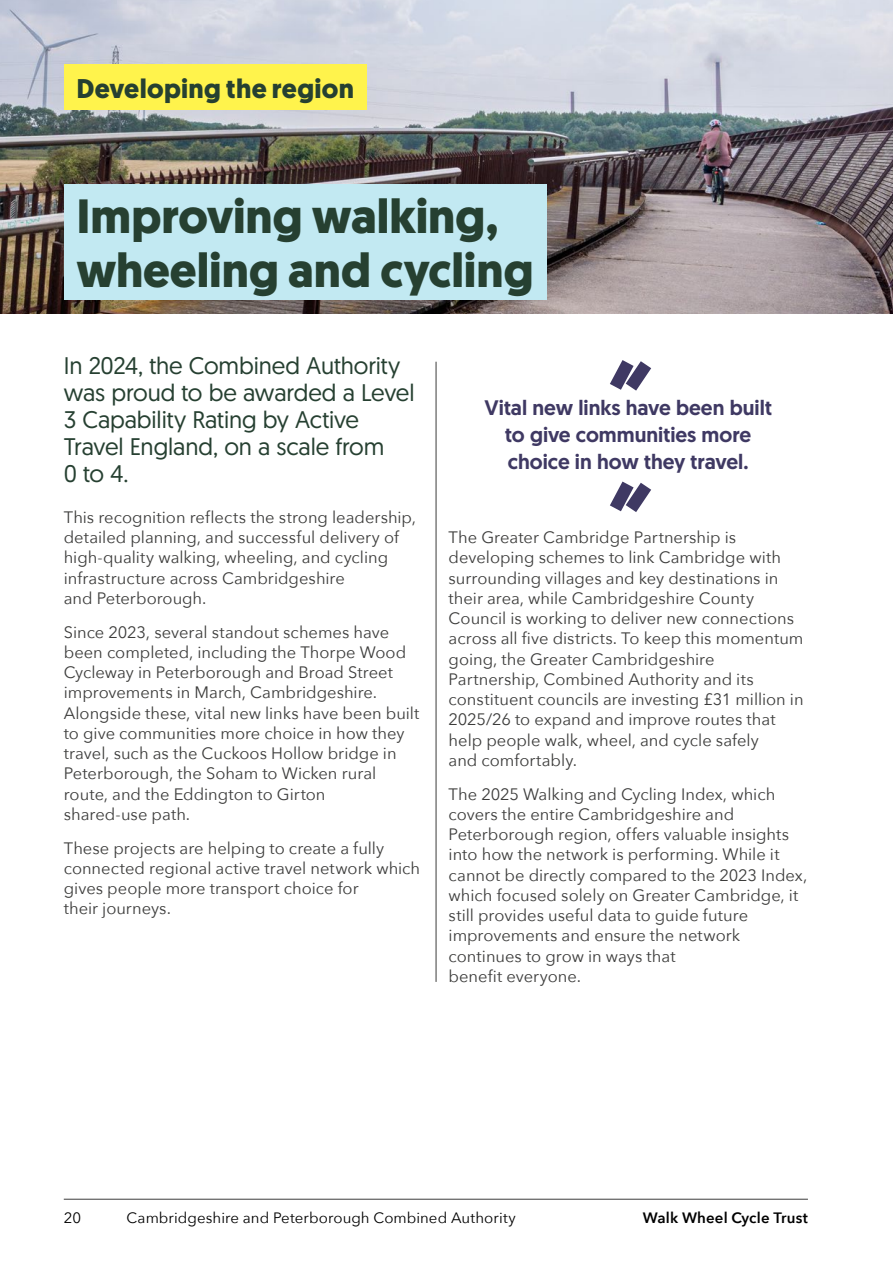
<style>
.page{position:relative;width:893px;height:1263px;background:#fff}
.page>*{position:absolute;margin:0;border:0;box-sizing:border-box;transform-origin:0 0}
.Page_subtitle_with_background_32_36pt{font:700 48px/54px "Geomanist";color:#264031}
.H1_Page_header_18_22_5pt{font:700 27px "Geomanist";letter-spacing:.01em;color:#264031}
.P1_Standfirst_16_18pt{font:24px/27px "Geomanist";letter-spacing:-.005em;color:#264031}
.t1{font:500 21px/27px "Geomanist";color:#3f3963;text-align:center}
.P2_Body_11_13_5pt{font:16.5px/20.2px "Avenir Next";color:#3c3c3b}
.t2{font:15px "Avenir Next";letter-spacing:.005em;color:#000}
.t3{font:600 15px "Avenir Next";letter-spacing:.01em;color:#000}
</style>
<div class="page">
<img style="left:0;top:0;width:893px;height:314px">
<hr style="left:436px;top:362px;width:1px;height:620px;background:#3c3c3b">
<div style="left:64px;top:65px;width:303px;height:45px;background:#fff34c"></div>
<div style="left:64px;top:184px;width:482px;height:115px;background:#c2e9f2"></div>
<hr style="left:64px;top:1199px;width:744px;height:1px;background:#3c3c3b">
<h1 class="H1_Page_header_18_22_5pt" style="left:77px;top:70px;width:279px">Developing the region</h1>
<p class="Page_subtitle_with_background_32_36pt" style="left:77px;top:189px;width:458px">Improving walking, wheeling and cycling</p>
<p class="P1_Standfirst_16_18pt" style="left:64px;top:352px;width:352px">In 2024, the Combined Authority was proud to be awarded a Level<br>3 Capability Rating by Active<br>Travel England, on a scale from<br>0 to 4.</p>
<p class="P2_Body_11_13_5pt" style="left:64px;top:506px;width:354px">This recognition reflects the strong leadership, detailed planning, and successful delivery of high-quality walking, wheeling, and cycling infrastructure across Cambridgeshire<br>and Peterborough.</p>
<p class="P2_Body_11_13_5pt" style="left:64px;top:621px;width:357px">Since 2023, several standout schemes have been completed, including the Thorpe Wood Cycleway in Peterborough and Broad Street improvements in March, Cambridgeshire.<br>Alongside these, vital new links have been built to give communities more choice in how they travel, such as the Cuckoos Hollow bridge in Peterborough, the Soham to Wicken rural route, and the Eddington to Girton<br>shared-use path.</p>
<p class="P2_Body_11_13_5pt" style="left:64px;top:837px;width:358px">These projects are helping to create a fully connected regional active travel network which gives people more transport choice for<br>their journeys.</p>
<p class="t1" style="left:485px;top:394px;width:289px">Vital new links have been built to give communities more choice in how they travel.</p>
<p class="P2_Body_11_13_5pt" style="left:449px;top:526px;width:356px">The Greater Cambridge Partnership is developing schemes to link Cambridge with surrounding villages and key destinations in their area, while Cambridgeshire County Council is working to deliver new connections across all five districts. To keep this momentum going, the Greater Cambridgeshire Partnership, Combined Authority and its constituent councils are investing £31 million in 2025/26 to expand and improve routes that help people walk, wheel, and cycle safely<br>and comfortably.</p>
<p class="P2_Body_11_13_5pt" style="left:449px;top:783px;width:360px">The 2025 Walking and Cycling Index, which covers the entire Cambridgeshire and Peterborough region, offers valuable insights into how the network is performing. While it cannot be directly compared to the 2023 Index, which focused solely on Greater Cambridge, it still provides useful data to guide future improvements and ensure the network continues to grow in ways that<br>benefit everyone.</p>
<p class="t2" style="left:64px;top:1205px;width:19px">20</p>
<p class="t2" style="left:126px;top:1205px;width:391px">Cambridgeshire and Peterborough Combined Authority</p>
<p class="t3" style="left:643px;top:1204px;width:167px">Walk Wheel Cycle Trust</p>
</div>
